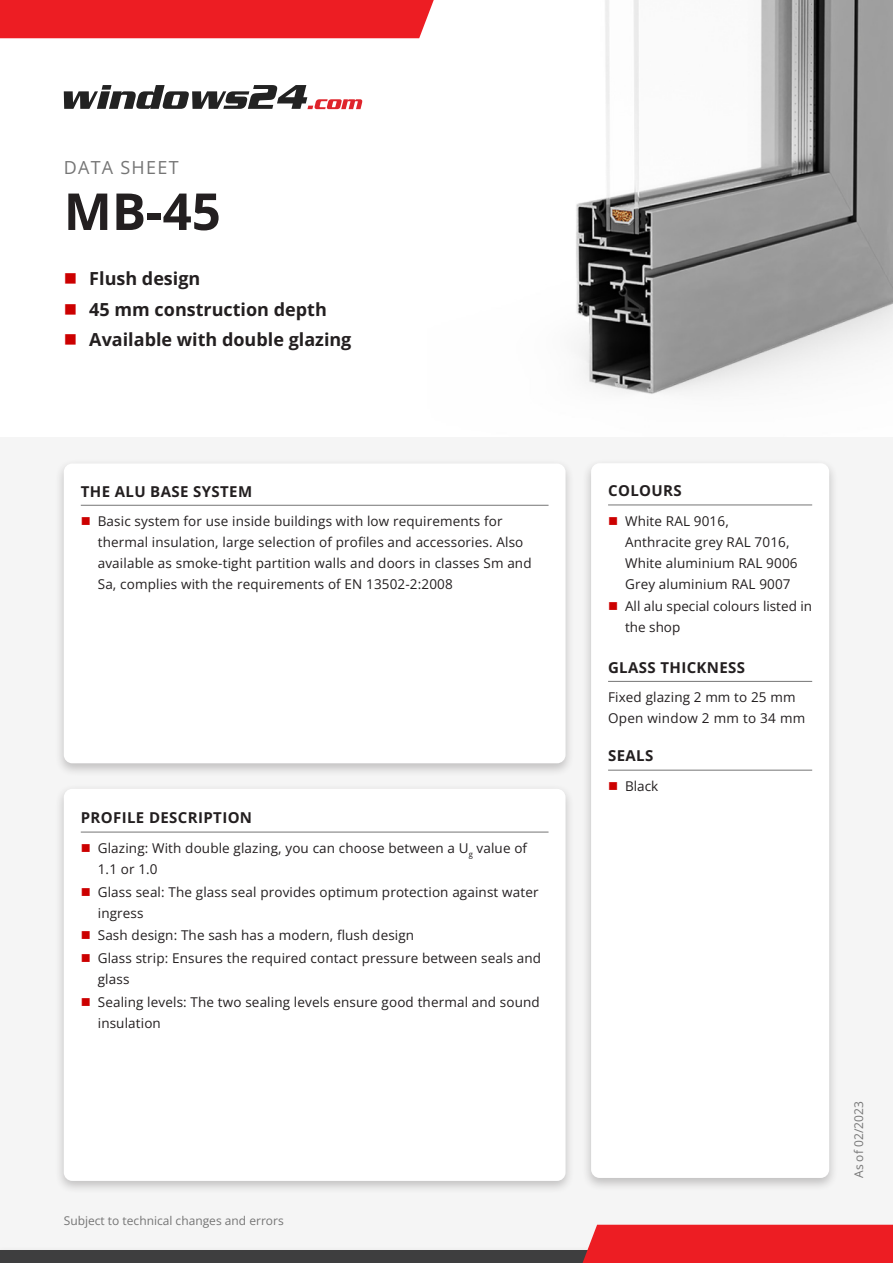
<style>
.page{position:relative;width:893px;height:1263px;background:#fff}
.page>*{position:absolute;margin:0;border:0;box-sizing:border-box;transform-origin:0 0}
.Titel{font:700 51px "Open Sans";color:#231f20}
.t1{font:700 18px "Open Sans";color:#231f20}
.Datenblatt{font:18px "Open Sans";letter-spacing:.07em;color:#757575}
.t2{font:700 15px "Open Sans";letter-spacing:.025em;color:#231f20}
.t3{font:13.5px/21px "Open Sans";letter-spacing:.01em;color:#231f20}
.t4{font:12px "Open Sans";color:#757575}
</style>
<div class="page">
<img style="left:576px;top:0;width:317px;height:394px">
<div style="left:0;top:438px;width:893px;height:825px;background:#f5f5f5"></div>
<div style="left:0;top:1250px;width:893px;height:13px;background:#3e3e3f"></div>
<div style="left:583px;top:1225px;width:310px;height:38px;background:#ed1d23"></div>
<div style="left:582px;top:458px;width:257px;height:733px;background:#231f20;opacity:.25"></div>
<div style="left:591px;top:463px;width:238px;height:715px;background:#fff;border-radius:9px"></div>
<hr style="left:608px;top:505px;width:204px;height:1px;background:#757575">
<hr style="left:608px;top:681px;width:204px;height:1px;background:#757575">
<hr style="left:608px;top:770px;width:204px;height:1px;background:#757575">
<div style="left:55px;top:459px;width:520px;height:318px;background:#231f20;opacity:.25"></div>
<div style="left:64px;top:463px;width:502px;height:300px;background:#fff;border-radius:9px"></div>
<hr style="left:81px;top:505px;width:468px;height:1px;background:#757575">
<div style="left:55px;top:784px;width:520px;height:410px;background:#231f20;opacity:.25"></div>
<div style="left:64px;top:789px;width:502px;height:392px;background:#fff;border-radius:9px"></div>
<hr style="left:81px;top:832px;width:468px;height:1px;background:#757575">
<svg style="left:64px;top:85px;width:298px;height:24px"></svg>
<div style="left:0;top:0;width:434px;height:38px;background:#ed1d23"></div>
<p class="Datenblatt" style="left:64px;top:156px;width:116px">DATA SHEET</p>
<p class="Titel" style="left:64px;top:177px;width:159px">MB-45</p>
<p class="t1" style="left:89px;top:267px;width:113px">Flush design</p>
<p class="t1" style="left:89px;top:297px;width:239px">45 mm construction depth</p>
<p class="t1" style="left:89px;top:327px;width:264px">Available with double glazing</p>
<p class="t2" style="left:81px;top:481px;width:173px">THE ALU BASE SYSTEM</p>
<p class="t3" style="left:98px;top:510px;width:435px">Basic system for use inside buildings with low requirements for thermal insulation, large selection of profiles and accessories. Also available as smoke-tight partition walls and doors in classes Sm and Sa, complies with the requirements of EN 13502-2:2008</p>
<p class="t2" style="left:81px;top:808px;width:173px">PROFILE DESCRIPTION</p>
<p class="t3" style="left:98px;top:837px;width:431px">Glazing: With double glazing, you can choose between a U<sub>g</sub> value of<br>1.1 or 1.0</p>
<p class="t3" style="left:98px;top:881px;width:442px">Glass seal: The glass seal provides optimum protection against water ingress</p>
<p class="t3" style="left:98px;top:924px;width:318px">Sash design: The sash has a modern, flush design</p>
<p class="t3" style="left:98px;top:947px;width:445px">Glass strip: Ensures the required contact pressure between seals and glass</p>
<p class="t3" style="left:98px;top:991px;width:444px">Sealing levels: The two sealing levels ensure good thermal and sound insulation</p>
<p class="t4" style="left:64px;top:1212px;width:221px">Subject to technical changes and errors</p>
<p class="t2" style="left:608px;top:480px;width:75px">COLOURS</p>
<p class="t3" style="left:625px;top:510px;width:174px">White RAL 9016,<br>Anthracite grey RAL 7016,<br>White aluminium RAL 9006<br>Grey aluminium RAL 9007</p>
<p class="t3" style="left:625px;top:596px;width:189px">All alu special colours listed in the shop</p>
<p class="t2" style="left:608px;top:657px;width:139px">GLASS THICKNESS</p>
<p class="t3" style="left:608px;top:686px;width:189px">Fixed glazing 2 mm to 25 mm</p>
<p class="t3" style="left:608px;top:707px;width:199px">Open window 2 mm to 34 mm</p>
<p class="t2" style="left:608px;top:746px;width:47px">SEALS</p>
<p class="t3" style="left:625px;top:775px;width:35px">Black</p>
<p class="t4" style="left:851px;top:1178px;width:78px;rotate:-90deg">As of 02/2023</p>
</div>
